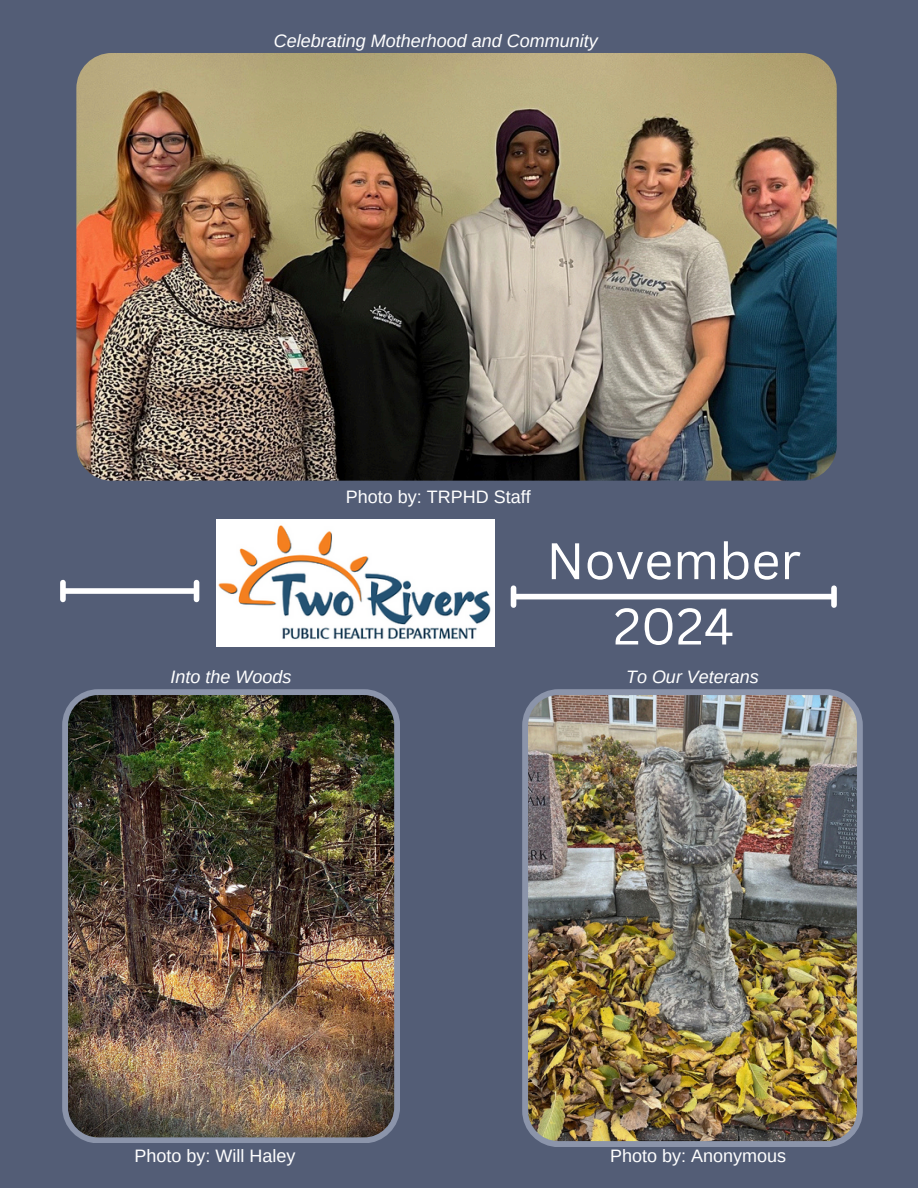
<style>
.page{position:relative;width:918px;height:1188px;background:#535d76}
.page>*{position:absolute;margin:0;border:0;box-sizing:border-box;transform-origin:0 0}
.t1{font:50.25px "Canva Sans";color:#fff}
.t2{font:italic 18px "Arimo";color:#fff}
.t3{font:18px "Arimo";color:#fff}
</style>
<div class="page">
<img style="left:62px;top:689px;width:338px;height:454px">
<img style="left:522px;top:689px;width:341px;height:458px">
<div style="left:515px;top:594px;width:318px;height:5px;background:#fff"></div>
<div style="left:511px;top:588px;width:5px;height:17px;background:#fff"></div>
<div style="left:831px;top:588px;width:6px;height:17px;background:#fff"></div>
<div style="left:64px;top:588px;width:131px;height:6px;background:#fff"></div>
<div style="left:60px;top:583px;width:6px;height:16px;background:#fff"></div>
<div style="left:194px;top:583px;width:5px;height:16px;background:#fff"></div>
<img style="left:76px;top:53px;width:761px;height:428px;border-radius:35px">
<img style="left:216px;top:519px;width:278px;height:128px">
<p class="t2" style="left:274px;top:31px;width:326px">Celebrating Motherhood and Community</p>
<p class="t2" style="left:171px;top:667px;width:122px">Into the Woods</p>
<h1 class="t3" style="left:346px;top:487px;width:186px">Photo by: TRPHD Staff</h1>
<p class="t1" style="left:546px;top:526px;width:256px">November</p>
<p class="t1" style="left:613px;top:591px;width:122px">2024</p>
<p class="t2" style="left:626px;top:667px;width:134px">To Our Veterans</p>
<h1 class="t3" style="left:135px;top:1146px;width:162px">Photo by: Will Haley</h1>
<p class="t3" style="left:610px;top:1146px;width:177px">Photo by: Anonymous</p>
</div>
